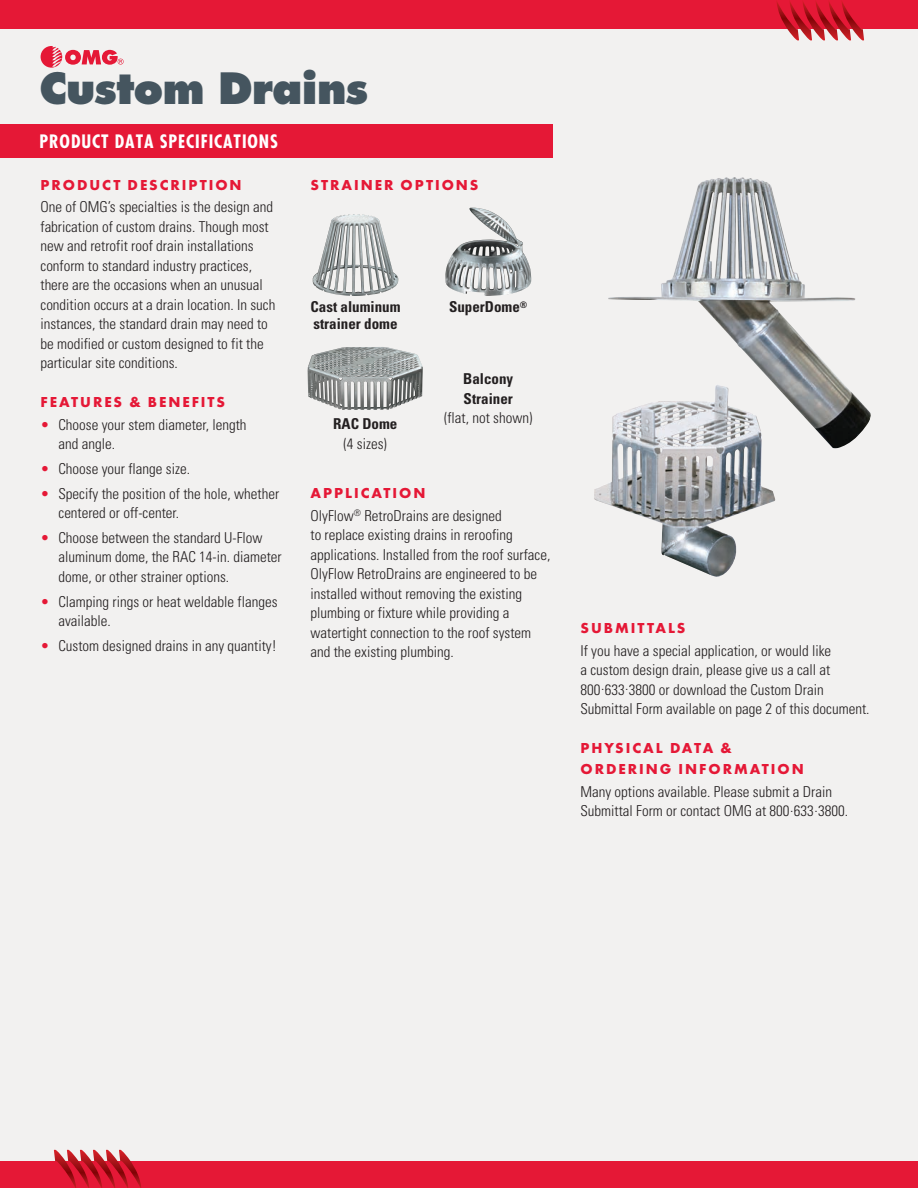
<style>
.page{position:relative;width:918px;height:1188px;background:#f2f1f0}
.page>*{position:absolute;margin:0;border:0;box-sizing:border-box;transform-origin:0 0}
.t1{font:800 42px "Futura";letter-spacing:-.02em;color:#45555f}
.t2{font:700 condensed 18px "Futura";letter-spacing:.05em;color:#fff}
.t3{font:300 condensed 15px/19.5px "Univers";color:#231f20}
.t4{font:700 15px/21px "Futura PT";letter-spacing:.13em;color:#e51836}
.t5{font:700 condensed 15px/16.5px "Univers";color:#231f20}
.s1{color:#e51836}
</style>
<div class="page">
<div style="left:0;top:1161px;width:918px;height:27px;background:#e51836"></div>
<svg style="left:54px;top:1150px;width:87px;height:38px"></svg>
<div style="left:0;top:124px;width:553px;height:33px;background:#e51836"></div>
<div style="left:0;top:0;width:918px;height:29px;background:#e51836"></div>
<svg style="left:777px;top:2px;width:87px;height:38px"></svg>
<svg style="left:41px;top:46px;width:83px;height:22px"></svg>
<img style="left:608px;top:177px;width:263px;height:272px">
<img style="left:312px;top:214px;width:86px;height:82px">
<img style="left:445px;top:207px;width:86px;height:89px">
<img style="left:308px;top:347px;width:96px;height:63px">
<img style="left:594px;top:384px;width:182px;height:193px">
<h1 class="t1" style="left:39px;top:62px;width:330px">Custom Drains</h1>
<p class="t2" style="left:40px;top:129px;width:240px">PRODUCT DATA SPECIFICATIONS</p>
<p class="t4" style="left:41px;top:174px;width:203px">PRODUCT DESCRIPTION</p>
<p class="t3" style="left:40px;top:197px;width:236px">One of OMG’s specialties is the design and fabrication of custom drains. Though most new and retrofit roof drain installations conform to standard industry practices, there are the occasions when an unusual condition occurs at a drain location. In such instances, the standard drain may need to be modified or custom designed to fit the particular site conditions.</p>
<p class="t4" style="left:41px;top:391px;width:186px">FEATURES &amp; BENEFITS</p>
<p class="t3" style="left:58px;top:415px;width:190px;text-indent:-18px"><span class="s1">•</span> Choose your stem diameter, length and angle.</p>
<p class="t3" style="left:40px;top:459px;width:151px"><span class="s1">•</span> Choose your flange size.</p>
<p class="t3" style="left:58px;top:484px;width:222px;text-indent:-18px"><span class="s1">•</span> Specify the position of the hole, whether centered or off-center.</p>
<p class="t3" style="left:58px;top:528px;width:225px;text-indent:-18px"><span class="s1">•</span> Choose between the standard U-Flow aluminum dome, the RAC 14-in. diameter dome, or other strainer options.</p>
<p class="t3" style="left:58px;top:592px;width:221px;text-indent:-18px"><span class="s1">•</span> Clamping rings or heat weldable flanges available.</p>
<p class="t3" style="left:40px;top:636px;width:238px"><span class="s1">•</span> Custom designed drains in any quantity!</p>
<p class="t4" style="left:311px;top:174px;width:169px">STRAINER OPTIONS</p>
<p class="t5" style="left:311px;top:299px;width:91px">Cast aluminum strainer dome</p>
<p class="t5" style="left:449px;top:299px;width:80px">SuperDome<sup>®</sup></p>
<p class="t5" style="left:333px;top:416px;width:66px">RAC Dome</p>
<p class="t3" style="left:344px;top:434px;width:45px">(4 sizes)</p>
<p class="t5" style="left:463px;top:369px;width:51px;line-height:19.5px">Balcony<br>Strainer</p>
<p class="t3" style="left:444px;top:408px;width:90px">(flat, not shown)</p>
<p class="t4" style="left:311px;top:483px;width:116px">APPLICATION</p>
<p class="t3" style="left:310px;top:506px;width:241px">OlyFlow<sup>®</sup> RetroDrains are designed<br>to replace existing drains in reroofing applications. Installed from the roof surface, OlyFlow RetroDrains are engineered to be installed without removing the existing plumbing or fixture while providing a watertight connection to the roof system and the existing plumbing.</p>
<p class="t4" style="left:581px;top:617px;width:106px">SUBMITTALS</p>
<p class="t3" style="left:580px;top:641px;width:291px">If you have a special application, or would like<br>a custom design drain, please give us a call at 800.633.3800 or download the Custom Drain Submittal Form available on page 2 of this document.</p>
<p class="t4" style="left:581px;top:737px;width:225px">PHYSICAL DATA &amp;<br>ORDERING INFORMATION</p>
<p class="t3" style="left:580px;top:782px;width:269px">Many options available. Please submit a Drain<br>Submittal Form or contact OMG at 800.633.3800.</p>
</div>
